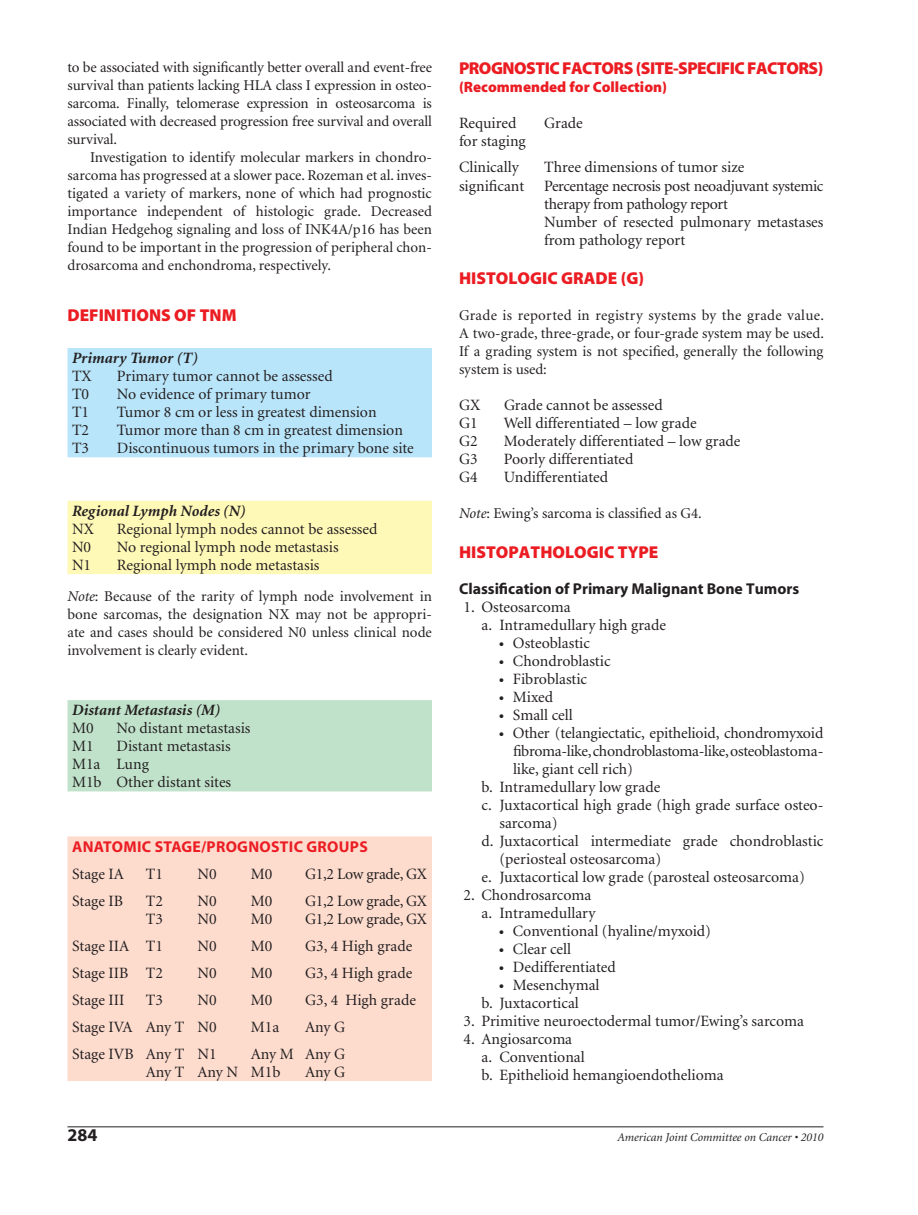
<style>
.page{position:relative;width:918px;height:1215px;background:#fff}
.page>*{position:absolute;margin:0;border:0;box-sizing:border-box;transform-origin:0 0}
.t1{font:700 18px "Myriad";color:#231f20}
.t2{font:900 17.25px "Myriad";color:#eb1d23}
.t3{font:900 17.25px "Myriad";letter-spacing:-.03em;color:#eb1d23}
.t4{font:15.75px/18px "Minion";color:#231f20}
.t5{font:15.75px "Minion";letter-spacing:-.02em;color:#231f20}
.t6{font:italic 700 15.75px/18px "Minion";color:#231f20}
.t7{font:700 15.75px "Myriad";color:#231f20}
.t8{font:700 15.75px/27px "Myriad Pro";letter-spacing:.02em;color:#eb1d23}
.t9{font:15px/18px "Minion";color:#231f20;text-align:justify}
.t10{font:900 15px "Myriad";color:#eb1d23}
.t11{font:italic 12px "Minion";color:#231f20}
.s1{font-weight:400;font-style:normal}
.s2{font-style:italic}
.s3{font-family:"Minion";font-weight:400;color:#231f20}
</style>
<div class="page">
<hr style="left:68px;top:1126px;width:756px;height:1px;background:#231f20">
<div style="left:68px;top:348px;width:364px;height:109px;background:#b9e5fa"></div>
<div style="left:68px;top:501px;width:364px;height:73px;background:#fff9b8"></div>
<div style="left:68px;top:700px;width:364px;height:91px;background:#c0e2ca"></div>
<div style="left:68px;top:836px;width:364px;height:245px;background:#fddcce"></div>
<p class="t9" style="left:68px;top:59px;width:366px">to be associated with significantly better overall and event-free</p>
<p class="t9" style="left:68px;top:77px;width:366px">survival than patients lacking HLA class I expression in osteo-</p>
<p class="t9" style="left:68px;top:95px;width:366px">sarcoma. Finally, telomerase expression in osteosarcoma is</p>
<p class="t9" style="left:68px;top:113px;width:366px">associated with decreased progression free survival and overall</p>
<p class="t9" style="left:68px;top:131px;width:51px">survival.</p>
<p class="t9" style="left:90px;top:149px;width:343px">Investigation to identify molecular markers in chondro-</p>
<p class="t9" style="left:68px;top:167px;width:366px">sarcoma has progressed at a slower pace. Rozeman et al. inves-</p>
<p class="t9" style="left:68px;top:185px;width:366px">tigated a variety of markers, none of which had prognostic</p>
<p class="t9" style="left:68px;top:203px;width:366px">importance independent of histologic grade. Decreased</p>
<p class="t9" style="left:68px;top:221px;width:366px">Indian Hedgehog signaling and loss of INK4A/p16 has been</p>
<p class="t9" style="left:68px;top:239px;width:366px">found to be important in the progression of peripheral chon-</p>
<p class="t9" style="left:68px;top:257px;width:265px">drosarcoma and enchondroma, respectively.</p>
<p class="t2" style="left:68px;top:309px;width:171px">DEFINITIONS OF TNM</p>
<p class="t6" style="left:72px;top:350px;width:128px">Primary Tumor (T)<br><span class="s1">TX</span></p>
<p class="t4" style="left:117px;top:368px;width:217px">Primary tumor cannot be assessed</p>
<p class="t4" style="left:72px;top:386px;width:19px">T0</p>
<p class="t4" style="left:117px;top:386px;width:195px">No evidence of primary tumor</p>
<p class="t4" style="left:72px;top:404px;width:19px">T1</p>
<p class="t4" style="left:117px;top:404px;width:261px">Tumor 8 cm or less in greatest dimension</p>
<p class="t4" style="left:72px;top:422px;width:19px">T2</p>
<p class="t4" style="left:117px;top:422px;width:288px">Tumor more than 8 cm in greatest dimension</p>
<p class="t4" style="left:72px;top:440px;width:19px">T3</p>
<p class="t4" style="left:117px;top:440px;width:298px">Discontinuous tumors in the primary bone site</p>
<p class="t6" style="left:72px;top:503px;width:175px">Regional Lymph Nodes (N)<br><span class="s1">NX</span></p>
<p class="t4" style="left:117px;top:521px;width:262px">Regional lymph nodes cannot be assessed</p>
<p class="t4" style="left:72px;top:539px;width:21px">N0</p>
<p class="t4" style="left:117px;top:539px;width:223px">No regional lymph node metastasis</p>
<p class="t4" style="left:72px;top:557px;width:21px">N1</p>
<p class="t4" style="left:117px;top:557px;width:204px">Regional lymph node metastasis</p>
<p class="t9" style="left:68px;top:589px;width:366px"><span class="s2">Note</span> : Because of the rarity of lymph node involvement in bone sarcomas, the designation NX may not be appropri&shy;ate and cases should be considered N0 unless clinical node involvement is clearly evident.</p>
<p class="t6" style="left:72px;top:702px;width:150px">Distant Metastasis (M)<br><span class="s1">M0</span></p>
<p class="t4" style="left:117px;top:720px;width:135px">No distant metastasis</p>
<p class="t4" style="left:72px;top:738px;width:161px;text-indent:45px">Distant metastasis<br>M1a Lung<br>M1b Other distant sites</p>
<p class="t4" style="left:72px;top:738px;width:23px">M1</p>
<p class="t8" style="left:72px;top:834px;width:297px">ANATOMIC STAGE/PROGNOSTIC GROUPS<br><span class="s3">Stage IA</span></p>
<p class="t4" style="left:146px;top:866px;width:19px">T1</p>
<p class="t4" style="left:198px;top:866px;width:21px">N0</p>
<p class="t4" style="left:251px;top:866px;width:23px">M0</p>
<p class="t5" style="left:305px;top:867px;width:123px">G1,2 Low grade, GX</p>
<p class="t4" style="left:72px;top:893px;width:53px">Stage IB</p>
<p class="t4" style="left:146px;top:893px;width:19px">T2</p>
<p class="t4" style="left:198px;top:893px;width:21px">N0</p>
<p class="t4" style="left:251px;top:893px;width:23px">M0</p>
<p class="t5" style="left:305px;top:894px;width:123px">G1,2 Low grade, GX</p>
<p class="t4" style="left:146px;top:911px;width:19px">T3</p>
<p class="t4" style="left:198px;top:911px;width:21px">N0</p>
<p class="t4" style="left:251px;top:911px;width:23px">M0</p>
<p class="t5" style="left:305px;top:912px;width:123px">G1,2 Low grade, GX</p>
<p class="t4" style="left:72px;top:938px;width:92px">Stage IIA T1</p>
<p class="t4" style="left:198px;top:938px;width:21px">N0</p>
<p class="t4" style="left:251px;top:938px;width:23px">M0</p>
<p class="t4" style="left:305px;top:938px;width:109px">G3, 4 High grade</p>
<p class="t4" style="left:72px;top:965px;width:92px">Stage IIB T2</p>
<p class="t4" style="left:198px;top:965px;width:21px">N0</p>
<p class="t4" style="left:251px;top:965px;width:23px">M0</p>
<p class="t4" style="left:305px;top:965px;width:109px">G3, 4 High grade</p>
<p class="t4" style="left:72px;top:992px;width:54px">Stage III</p>
<p class="t4" style="left:146px;top:992px;width:19px">T3</p>
<p class="t4" style="left:198px;top:992px;width:21px">N0</p>
<p class="t4" style="left:251px;top:992px;width:23px">M0</p>
<p class="t4" style="left:305px;top:992px;width:112px">G3, 4 High grade</p>
<p class="t4" style="left:72px;top:1019px;width:146px">Stage IVA Any T N0</p>
<p class="t4" style="left:251px;top:1019px;width:30px">M1a</p>
<p class="t4" style="left:305px;top:1019px;width:42px">Any G</p>
<p class="t4" style="left:72px;top:1046px;width:146px">Stage IVB Any T N1</p>
<p class="t4" style="left:146px;top:1046px;width:201px;text-indent:105px">Any M Any G<br>Any T Any N M1b</p>
<p class="t4" style="left:305px;top:1064px;width:42px">Any G</p>
<p class="t3" style="left:459px;top:61px;width:366px">PROGNOSTIC FACTORS (SITE-SPECIFIC FACTORS)</p>
<p class="t10" style="left:459px;top:81px;width:210px">(Recommended for Collection)</p>
<p class="t4" style="left:459px;top:115px;width:68px">Required for staging</p>
<p class="t4" style="left:544px;top:115px;width:40px">Grade</p>
<p class="t4" style="left:459px;top:160px;width:67px">Clinically significant</p>
<p class="t4" style="left:544px;top:160px;width:281px">Three dimensions of tumor size<br>Percentage necrosis post neoadjuvant systemic therapy from pathology report<br>Number of resected pulmonary metastases from pathology report</p>
<p class="t2" style="left:459px;top:271px;width:187px">HISTOLOGIC GRADE (G)</p>
<p class="t9" style="left:459px;top:307px;width:367px">Grade is reported in registry systems by the grade value.<br>A two-grade, three-grade, or four-grade system may be used.<br>If a grading system is not specified, generally the following system is used:</p>
<p class="t4" style="left:459px;top:397px;width:23px">GX</p>
<p class="t4" style="left:504px;top:397px;width:160px">Grade cannot be assessed</p>
<p class="t4" style="left:459px;top:415px;width:20px">G1</p>
<p class="t4" style="left:504px;top:415px;width:194px">Well differentiated – low grade</p>
<p class="t4" style="left:459px;top:433px;width:20px">G2</p>
<p class="t4" style="left:504px;top:433px;width:238px">Moderately differentiated – low grade</p>
<p class="t4" style="left:459px;top:451px;width:20px">G3</p>
<p class="t4" style="left:504px;top:451px;width:131px">Poorly differentiated</p>
<p class="t4" style="left:459px;top:469px;width:20px">G4</p>
<p class="t4" style="left:504px;top:469px;width:106px">Undifferentiated</p>
<p class="t9" style="left:459px;top:505px;width:244px"><span class="s2">Note</span> : Ewing’s sarcoma is classified as G4.</p>
<p class="t2" style="left:459px;top:546px;width:201px">HISTOPATHOLOGIC TYPE</p>
<p class="t7" style="left:459px;top:583px;width:342px">Classification of Primary Malignant Bone Tumors</p>
<p class="t4" style="left:482px;top:599px;width:186px;text-indent:-18px">1. Osteosarcoma<br>a. Intramedullary high grade</p>
<p class="t4" style="left:500px;top:635px;width:92px">● Osteoblastic</p>
<p class="t4" style="left:500px;top:653px;width:113px">● Chondroblastic</p>
<p class="t4" style="left:500px;top:671px;width:89px">● Fibroblastic</p>
<p class="t4" style="left:500px;top:689px;width:55px">● Mixed</p>
<p class="t4" style="left:500px;top:707px;width:75px">● Small cell</p>
<p class="t4" style="left:500px;top:725px;width:325px">● Other (telangiectatic, epithelioid, chondromyxoid</p>
<p class="t5" style="left:513px;top:745px;width:312px">fibroma-like, chondroblastoma-like, osteoblastoma-</p>
<p class="t4" style="left:513px;top:761px;width:122px">like, giant cell rich)</p>
<p class="t4" style="left:482px;top:779px;width:180px">b. Intramedullary low grade</p>
<p class="t4" style="left:482px;top:797px;width:344px">c. Juxtacortical high grade (high grade surface osteo-</p>
<p class="t4" style="left:500px;top:815px;width:60px">sarcoma)</p>
<p class="t4" style="left:482px;top:833px;width:344px">d. Juxtacortical intermediate grade chondroblastic</p>
<p class="t4" style="left:500px;top:851px;width:163px">(periosteal osteosarcoma)</p>
<p class="t4" style="left:482px;top:869px;width:325px">e. Juxtacortical low grade (parosteal osteosarcoma)</p>
<p class="t4" style="left:464px;top:887px;width:133px;text-align:right">2. Chondrosarcoma a. Intramedullary</p>
<p class="t4" style="left:500px;top:923px;width:213px">● Conventional (hyaline/myxoid)</p>
<p class="t4" style="left:500px;top:941px;width:73px">● Clear cell</p>
<p class="t4" style="left:500px;top:959px;width:118px">● Dedifferentiated</p>
<p class="t4" style="left:481px;top:977px;width:120px;text-indent:18px">● Mesenchymal b. Juxtacortical</p>
<p class="t4" style="left:464px;top:1013px;width:342px">3. Primitive neuroectodermal tumor/Ewing’s sarcoma</p>
<p class="t4" style="left:481px;top:1031px;width:244px;text-indent:-18px">4. Angiosarcoma<br>a. Conventional<br>b. Epithelioid hemangioendothelioma</p>
<p class="t1" style="left:68px;top:1128px;width:31px">284</p>
<p class="t11" style="left:618px;top:1132px;width:208px">American Joint Committee on Cancer • 2010</p>
</div>
